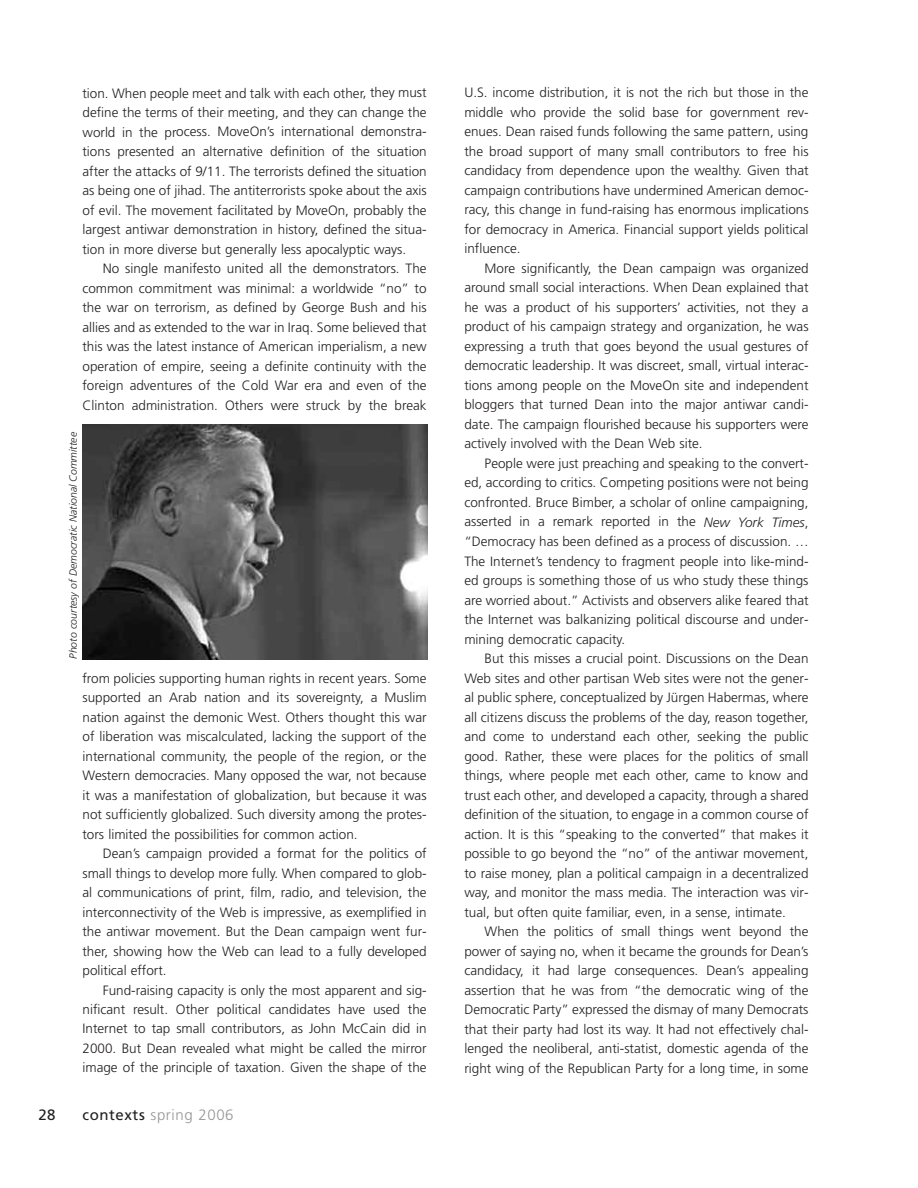
<style>
.page{position:relative;width:918px;height:1188px;background:#fff}
.page>*{position:absolute;margin:0;border:0;box-sizing:border-box;transform-origin:0 0}
.t1{font:300 15px "Frutiger";letter-spacing:.04em;color:#939598}
.t2{font:15px "Frutiger";color:#231f20}
.t3{font:300 13.5px/19.5px "Frutiger";color:#231f20;text-align:justify}
.t4{font:italic 300 10.5px "Frutiger";color:#231f20}
.s1{font-weight:400;color:#231f20}
.s2{font-style:italic}
</style>
<div class="page">
<img style="left:82px;top:424px;width:345px;height:236px">
<p class="t2" style="left:38px;top:1109px;width:19px">28</p>
<p class="t3" style="left:82px;top:84px;width:346px">tion. When people meet and talk with each other, they must define the terms of their meeting, and they can change the world in the process. MoveOn’s international demonstra&shy;tions presented an alternative definition of the situation after the attacks of 9/11. The terrorists defined the situation as being one of jihad. The antiterrorists spoke about the axis of evil. The movement facilitated by MoveOn, probably the largest antiwar demonstration in history, defined the situa&shy;tion in more diverse but generally less apocalyptic ways.</p>
<p class="t3" style="left:82px;top:260px;width:346px;text-indent:20px">No single manifesto united all the demonstrators. The common commitment was minimal: a worldwide “no” to the war on terrorism, as defined by George Bush and his allies and as extended to the war in Iraq. Some believed that this was the latest instance of American imperialism, a new operation of empire, seeing a definite continuity with the foreign adventures of the Cold War era and even of the Clinton administration. Others were struck by the break</p>
<p class="t4" style="left:69px;top:659px;width:228px;rotate:-90deg">Photo courtesy of Democratic National Committee</p>
<p class="t3" style="left:82px;top:669px;width:346px">from policies supporting human rights in recent years. Some supported an Arab nation and its sovereignty, a Muslim nation against the demonic West. Others thought this war of liberation was miscalculated, lacking the support of the international community, the people of the region, or the Western democracies. Many opposed the war, not because it was a manifestation of globalization, but because it was not sufficiently globalized. Such diversity among the protes&shy;tors limited the possibilities for common action.</p>
<p class="t3" style="left:82px;top:845px;width:346px;text-indent:20px">Dean’s campaign provided a format for the politics of small things to develop more fully. When compared to glob&shy;al communications of print, film, radio, and television, the interconnectivity of the Web is impressive, as exemplified in the antiwar movement. But the Dean campaign went fur&shy;ther, showing how the Web can lead to a fully developed political effort.</p>
<p class="t3" style="left:82px;top:981px;width:346px;text-indent:20px">Fund-raising capacity is only the most apparent and sig&shy;nificant result. Other political candidates have used the Internet to tap small contributors, as John McCain did in 2000. But Dean revealed what might be called the mirror image of the principle of taxation. Given the shape of the</p>
<p class="t1" style="left:82px;top:1108px;width:153px"><span class="s1">contexts</span> spring 2006</p>
<p class="t3" style="left:464px;top:84px;width:346px">U.S. income distribution, it is not the rich but those in the middle who provide the solid base for government rev&shy;enues. Dean raised funds following the same pattern, using the broad support of many small contributors to free his candidacy from dependence upon the wealthy. Given that campaign contributions have undermined American democ&shy;racy, this change in fund-raising has enormous implications for democracy in America. Financial support yields political influence.</p>
<p class="t3" style="left:464px;top:260px;width:346px;text-indent:20px">More significantly, the Dean campaign was organized around small social interactions. When Dean explained that he was a product of his supporters’ activities, not they a product of his campaign strategy and organization, he was expressing a truth that goes beyond the usual gestures of democratic leadership. It was discreet, small, virtual interac&shy;tions among people on the MoveOn site and independent bloggers that turned Dean into the major antiwar candi&shy;date. The campaign flourished because his supporters were actively involved with the Dean Web site.</p>
<p class="t3" style="left:464px;top:455px;width:346px;text-indent:20px">People were just preaching and speaking to the convert&shy;ed, according to critics. Competing positions were not being confronted. Bruce Bimber, a scholar of online campaigning, asserted in a remark reported in the <span class="s2">New York Times</span>, “Democracy has been defined as a process of discussion. … The Internet’s tendency to fragment people into like-mind&shy;ed groups is something those of us who study these things are worried about.” Activists and observers alike feared that the Internet was balkanizing political discourse and under&shy;mining democratic capacity.</p>
<p class="t3" style="left:464px;top:650px;width:346px;text-indent:20px">But this misses a crucial point. Discussions on the Dean Web sites and other partisan Web sites were not the gener&shy;al public sphere, conceptualized by Jürgen Habermas, where all citizens discuss the problems of the day, reason together, and come to understand each other, seeking the public good. Rather, these were places for the politics of small things, where people met each other, came to know and trust each other, and developed a capacity, through a shared definition of the situation, to engage in a common course of action. It is this “speaking to the converted” that makes it possible to go beyond the “no” of the antiwar movement, to raise money, plan a political campaign in a decentralized way, and monitor the mass media. The interaction was vir&shy;tual, but often quite familiar, even, in a sense, intimate.</p>
<p class="t3" style="left:464px;top:923px;width:346px;text-indent:20px">When the politics of small things went beyond the power of saying no, when it became the grounds for Dean’s candidacy, it had large consequences. Dean’s appealing assertion that he was from “the democratic wing of the Democratic Party” expressed the dismay of many Democrats that their party had lost its way. It had not effectively chal&shy;lenged the neoliberal, anti-statist, domestic agenda of the right wing of the Republican Party for a long time, in some</p>
</div>
